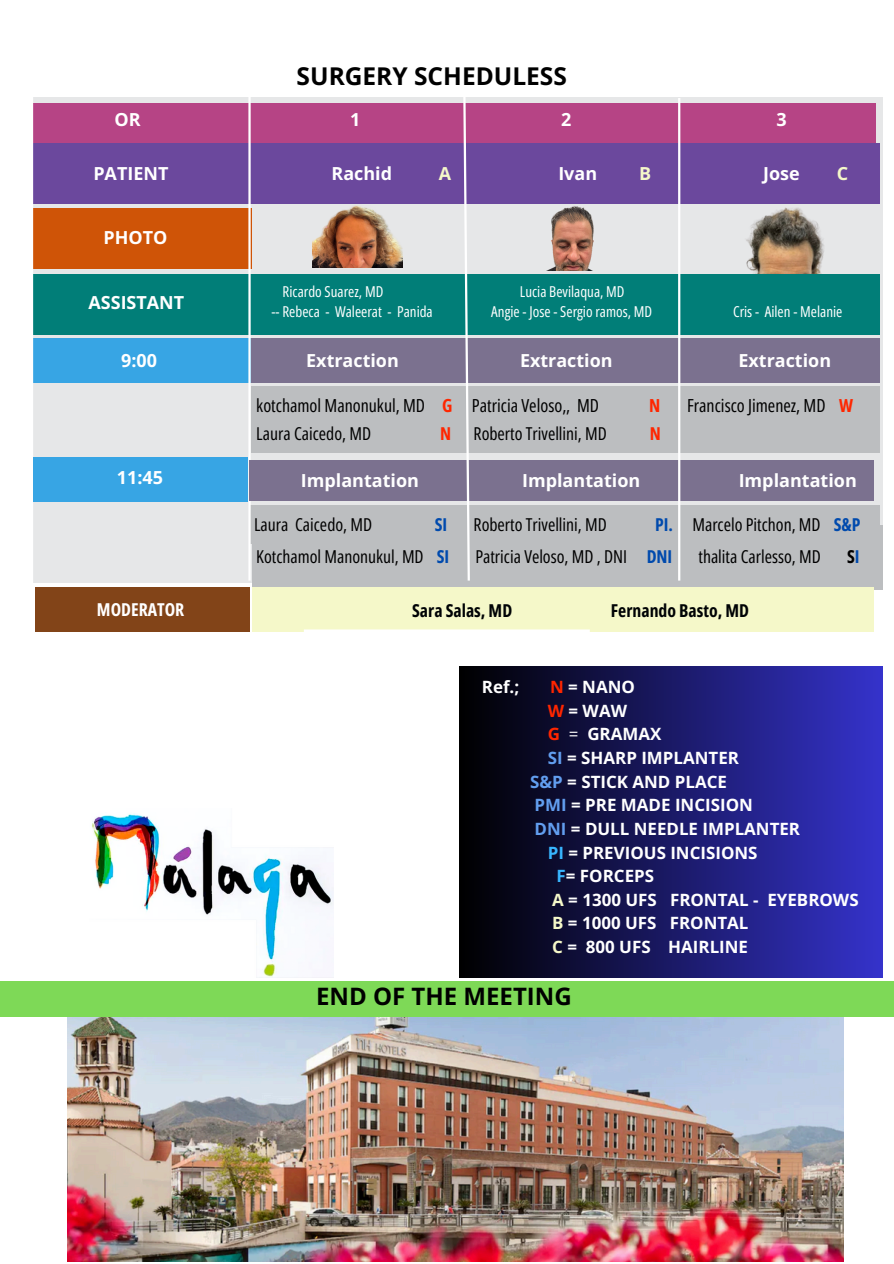
<style>
.page{position:relative;width:894px;height:1264px;background:#fff}
.page>*{position:absolute;margin:0;border:0;box-sizing:border-box;transform-origin:0 0}
.t1{font:700 24.45px "Open Sans";color:#000}
.t2{font:700 24px "Open Sans";color:#000}
.t3{font:700 18px "Open Sans";color:#fff}
.t4{font:18px "Open Sans Condensed";color:#000}
.t5{font:700 18px "Open Sans";color:#f5f8c9}
.t6{font:700 18px "Open Sans Condensed";color:#ff2600}
.t7{font:17.7px "Open Sans Condensed";color:#000}
.t8{font:700 17.7px "Open Sans Condensed";color:#000305}
.t9{font:700 17.7px "Open Sans Condensed";color:#fff}
.t10{font:700 17.7px "Open Sans Condensed";color:#ff2600}
.t11{font:700 17.7px "Open Sans Condensed";color:#000}
.t12{font:700 17.7px "Open Sans Condensed";color:#004aad}
.t13{font:700 16.95px "Open Sans";color:#fff}
.t14{font:15px "Open Sans Condensed";color:#fff}
.s1{font-weight:700;color:#ff2600}
.s2{font-weight:700;color:#004aad}
.s3{color:#004aad}
.s4{color:#ff2600}
.s5{font-weight:400}
.s6{color:#629eef}
.s7{color:#38b6ff}
.s8{color:#f5f8c9}
</style>
<div class="page">
<div style="left:33px;top:97px;width:849px;height:486px;background:#e6e7e8"></div>
<div style="left:252px;top:414px;width:627px;height:39px;background:#bcbec0"></div>
<div style="left:26px;top:103px;width:849px;height:42px;background:#b64485"></div>
<div style="left:30px;top:143px;width:849px;height:61px;background:#6b489d"></div>
<div style="left:30px;top:274px;width:849px;height:60px;background:#017e78"></div>
<div style="left:30px;top:338px;width:224px;height:44px;background:#37a5e4"></div>
<div style="left:252px;top:386px;width:627px;height:38px;background:#bcbec0"></div>
<div style="left:30px;top:208px;width:222px;height:61px;background:#cf5407"></div>
<div style="left:252px;top:338px;width:627px;height:44px;background:#7b718f"></div>
<div style="left:252px;top:525px;width:630px;height:64px;background:#bcbec0"></div>
<div style="left:249px;top:505px;width:630px;height:39px;background:#bcbec0"></div>
<hr style="left:248px;top:94px;width:2px;height:486px;background:#fff">
<img style="left:548px;top:206px;width:46px;height:64px">
<div style="left:18px;top:63px;width:15px;height:520px;background:#fff"></div>
<div style="left:33px;top:457px;width:215px;height:45px;background:#37a5e4"></div>
<div style="left:249px;top:460px;width:624px;height:40px;background:#7b718f"></div>
<hr style="left:678px;top:98px;width:2px;height:482px;background:#fff">
<svg style="left:462px;top:97px;width:9px;height:484px"></svg>
<div style="left:252px;top:587px;width:621px;height:44px;background:#f5f8c9"></div>
<div style="left:35px;top:587px;width:214px;height:44px;background:#824418"></div>
<img style="left:312px;top:205px;width:90px;height:63px">
<div style="left:304px;top:629px;width:285px;height:5px;background:#fff"></div>
<div style="left:460px;top:666px;width:422px;height:311px;background:linear-gradient(to right,#000,#3432cb)"></div>
<img style="left:68px;top:1016px;width:775px;height:244px">
<div style="left:0;top:981px;width:893px;height:35px;background:#7ed957"></div>
<img style="left:92px;top:813px;width:241px;height:164px">
<img style="left:746px;top:207px;width:78px;height:67px">
<h1 class="t1" style="left:296px;top:59px;width:272px">SURGERY SCHEDULESS</h1>
<p class="t3" style="left:114px;top:106px;width:28px">OR</p>
<p class="t3" style="left:350px;top:106px;width:12px">1</p>
<p class="t3" style="left:561px;top:106px;width:12px">2</p>
<p class="t3" style="left:776px;top:106px;width:12px">3</p>
<p class="t3" style="left:93px;top:161px;width:76px">PATIENT</p>
<p class="t3" style="left:331px;top:161px;width:62px">Rachid</p>
<p class="t5" style="left:438px;top:161px;width:14px">A</p>
<p class="t3" style="left:558px;top:161px;width:40px">Ivan</p>
<p class="t5" style="left:639px;top:161px;width:14px">B</p>
<p class="t3" style="left:762px;top:161px;width:38px">Jose</p>
<p class="t5" style="left:836px;top:161px;width:13px">C</p>
<p class="t3" style="left:103px;top:225px;width:65px">PHOTO</p>
<p class="t3" style="left:88px;top:290px;width:97px">ASSISTANT</p>
<h4 class="t14" style="left:282px;top:281px;width:102px">Ricardo Suarez, MD</h4>
<h4 class="t14" style="left:519px;top:281px;width:106px">Lucia Bevilaqua, MD</h4>
<h4 class="t14" style="left:271px;top:301px;width:163px">-- Rebeca - Waleerat - Panida</h4>
<h4 class="t14" style="left:491px;top:301px;width:162px">Angie - Jose - Sergio ramos, MD</h4>
<h4 class="t14" style="left:732px;top:301px;width:111px">Cris - Ailen - Melanie</h4>
<p class="t3" style="left:121px;top:347px;width:37px">9:00</p>
<p class="t3" style="left:306px;top:347px;width:94px">Extraction</p>
<p class="t3" style="left:520px;top:347px;width:94px">Extraction</p>
<p class="t3" style="left:738px;top:347px;width:94px">Extraction</p>
<p class="t4" style="left:256px;top:392px;width:344px">kotchamol Manonukul, MD <span class="s1">G</span> Patricia Veloso,, MD</p>
<p class="t6" style="left:649px;top:392px;width:13px">N</p>
<p class="t4" style="left:687px;top:392px;width:167px">Francisco Jimenez, MD <span class="s1">W</span></p>
<p class="t3" style="left:117px;top:464px;width:48px">11:45</p>
<p class="t7" style="left:256px;top:421px;width:116px">Laura Caicedo, MD</p>
<p class="t10" style="left:440px;top:421px;width:13px">N</p>
<p class="t7" style="left:473px;top:421px;width:135px">Roberto Trivellini, MD</p>
<p class="t10" style="left:649px;top:421px;width:13px">N</p>
<h4 class="t3" style="left:301px;top:468px;width:120px">Implantation</h4>
<h4 class="t3" style="left:522px;top:468px;width:120px">Implantation</h4>
<h4 class="t3" style="left:738px;top:468px;width:120px">Implantation</h4>
<h3 class="t7" style="left:254px;top:512px;width:120px">Laura Caicedo, MD</h3>
<h3 class="t12" style="left:434px;top:512px;width:14px">SI</h3>
<h3 class="t7" style="left:473px;top:512px;width:135px">Roberto Trivellini, MD</h3>
<h3 class="t7" style="left:655px;top:512px;width:207px"><span class="s2">PI.</span> Marcelo Pitchon, MD <span class="s2">S&amp;P</span></h3>
<h3 class="t7" style="left:256px;top:544px;width:194px">Kotchamol Manonukul, MD <span class="s2">SI</span></h3>
<h3 class="t7" style="left:475px;top:544px;width:198px">Patricia Veloso, MD , DNI <span class="s2">DNI</span></h3>
<h3 class="t7" style="left:698px;top:544px;width:124px">thalita Carlesso, MD</h3>
<h3 class="t11" style="left:846px;top:544px;width:14px">S<span class="s3">I</span></h3>
<h3 class="t9" style="left:97px;top:597px;width:89px">MODERATOR</h3>
<h2 class="t8" style="left:412px;top:597px;width:102px">Sara Salas, MD</h2>
<h2 class="t8" style="left:610px;top:597px;width:140px">Fernando Basto, MD</h2>
<h2 class="t13" style="left:481px;top:675px;width:39px">Ref.;</h2>
<h2 class="t13" style="left:550px;top:675px;width:86px"><span class="s4">N</span> = NANO</h2>
<h2 class="t13" style="left:547px;top:698px;width:81px"><span class="s4">W</span> = WAW</h2>
<h2 class="t13" style="left:547px;top:722px;width:115px"><span class="s4">G</span> <span class="s5">=</span> GRAMAX</h2>
<h2 class="t13" style="left:547px;top:745px;width:193px"><span class="s6">SI</span> = SHARP IMPLANTER</h2>
<h2 class="t13" style="left:530px;top:769px;width:198px"><span class="s6">S&amp;P</span> = STICK AND PLACE</h2>
<h2 class="t13" style="left:534px;top:793px;width:220px"><span class="s6">PMI</span> = PRE MADE INCISION</h2>
<h2 class="t13" style="left:534px;top:816px;width:267px"><span class="s6">DNI</span> = DULL NEEDLE IMPLANTER</h2>
<h2 class="t13" style="left:547px;top:840px;width:211px"><span class="s7">PI</span> = PREVIOUS INCISIONS</h2>
<h2 class="t13" style="left:556px;top:864px;width:99px"><span class="s7">F</span>= FORCEPS</h2>
<h2 class="t13" style="left:552px;top:887px;width:308px"><span class="s8">A</span> = 1300 UFS FRONTAL - EYEBROWS</h2>
<h2 class="t13" style="left:552px;top:911px;width:198px"><span class="s8">B</span> = 1000 UFS FRONTAL</h2>
<h2 class="t13" style="left:552px;top:934px;width:100px"><span class="s8">C</span> = 800 UFS</h2>
<p class="t13" style="left:668px;top:934px;width:81px">HAIRLINE</p>
<h2 class="t2" style="left:316px;top:979px;width:257px">END OF THE MEETING</h2>
</div>
